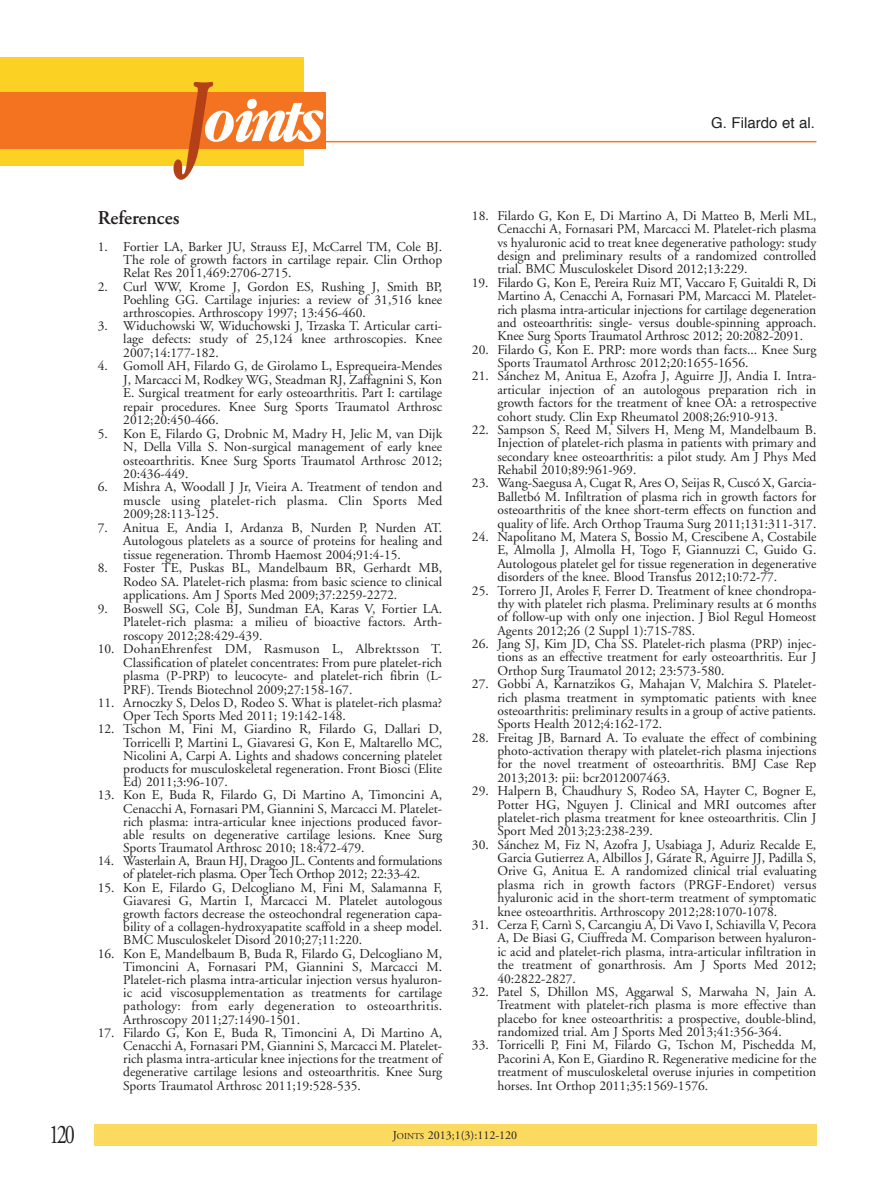
<style>
.page{position:relative;width:893px;height:1191px;background:#fff}
.page>*{position:absolute;margin:0;border:0;box-sizing:border-box;transform-origin:0 0}
.t1{font:italic 700 55.8px "Garamond Cond";letter-spacing:-.085em;color:#fff}
.t2{font:27px "Adobe Garamond";color:#231f20;scale:.75 1}
.t3{font:600 19.5px "Adobe Garamond";color:#231f20}
.t4{font:15px "Helvetica";color:#231f20}
.t5{font:13.5px/13.4px "Adobe Garamond";color:#231f20;text-align:justify}
.t6{font:13.5px/13.2px "Adobe Garamond";letter-spacing:-.02em;color:#231f20;text-align:center}
.t7{font:12px "Adobe Garamond";color:#231f20}
.s1{font-size:99.9px;color:#b44018}
.s2{font-size:9px}
</style>
<div class="page">
<hr style="left:176px;top:141px;width:640px;height:1px;background:#f47321">
<div style="left:94px;top:1124px;width:722px;height:21px;background:#fcd95f"></div>
<div style="left:0;top:57px;width:304px;height:109px;background:#fbd124"></div>
<div style="left:0;top:92px;width:326px;height:56px;background:#f47321"></div>
<h1 class="t1" style="left:181px;top:86px;width:140px"><span class="s1">J</span>oints</h1>
<h3 class="t3" style="left:98px;top:210px;width:83px">References</h3>
<p class="t5" style="left:123px;top:241px;width:320px;text-indent:-26px">1. Fortier LA, Barker JU, Strauss EJ, McCarrel TM, Cole BJ.<br>The role of growth factors in cartilage repair. Clin Orthop Relat Res 2011,469:2706-2715.</p>
<p class="t5" style="left:123px;top:281px;width:320px;text-indent:-26px">2. Curl WW, Krome J, Gordon ES, Rushing J, Smith BP, Poehling GG. Cartilage injuries: a review of 31,516 knee arthroscopies. Arthroscopy 1997; 13:456-460.</p>
<p class="t5" style="left:123px;top:320px;width:320px;text-indent:-26px">3. Widuchowski W, Widuchowski J, Trzaska T. Articular carti&shy;lage defects: study of 25,124 knee arthroscopies. Knee 2007;14:177-182.</p>
<p class="t5" style="left:123px;top:360px;width:320px;text-indent:-26px">4. Gomoll AH, Filardo G, de Girolamo L, Esprequeira-Mendes J, Marcacci M, Rodkey WG, Steadman RJ, Zaffagnini S, Kon E. Surgical treatment for early osteoarthritis. Part I: cartilage repair procedures. Knee Surg Sports Traumatol Arthrosc 2012;20:450-466.</p>
<p class="t5" style="left:123px;top:428px;width:320px;text-indent:-26px">5. Kon E, Filardo G, Drobnic M, Madry H, Jelic M, van Dijk N, Della Villa S. Non-surgical management of early knee osteoarthritis. Knee Surg Sports Traumatol Arthrosc 2012; 20:436-449.</p>
<p class="t5" style="left:123px;top:481px;width:320px;text-indent:-26px">6. Mishra A, Woodall J Jr, Vieira A. Treatment of tendon and muscle using platelet-rich plasma. Clin Sports Med 2009;28:113-125.</p>
<p class="t5" style="left:123px;top:522px;width:320px;text-indent:-26px">7. Anitua E, Andia I, Ardanza B, Nurden P, Nurden AT.<br>Autologous platelets as a source of proteins for healing and tissue regeneration. Thromb Haemost 2004;91:4-15.</p>
<p class="t5" style="left:123px;top:562px;width:320px;text-indent:-26px">8. Foster TE, Puskas BL, Mandelbaum BR, Gerhardt MB, Rodeo SA. Platelet-rich plasma: from basic science to clinical applications. Am J Sports Med 2009;37:2259-2272.</p>
<p class="t5" style="left:123px;top:603px;width:320px;text-indent:-26px">9. Boswell SG, Cole BJ, Sundman EA, Karas V, Fortier LA.<br>Platelet-rich plasma: a milieu of bioactive factors. Arth&shy;roscopy 2012;28:429-439.</p>
<p class="t5" style="left:123px;top:643px;width:320px;text-indent:-26px">10. DohanEhrenfest DM, Rasmuson L, Albrektsson T.<br>Classification of platelet concentrates: From pure platelet-rich plasma (P-PRP) to leucocyte- and platelet-rich fibrin (L-PRF). Trends Biotechnol 2009;27:158-167.</p>
<p class="t5" style="left:123px;top:697px;width:320px;text-indent:-26px">11. Arnoczky S, Delos D, Rodeo S. What is platelet-rich plasma?<br>Oper Tech Sports Med 2011; 19:142-148.</p>
<p class="t5" style="left:123px;top:723px;width:320px;text-indent:-26px">12. Tschon M, Fini M, Giardino R, Filardo G, Dallari D, Torricelli P, Martini L, Giavaresi G, Kon E, Maltarello MC, Nicolini A, Carpi A. Lights and shadows concerning platelet products for musculoskeletal regeneration. Front Biosci (Elite Ed) 2011;3:96-107.</p>
<p class="t5" style="left:123px;top:789px;width:320px;text-indent:-25px">13. Kon E, Buda R, Filardo G, Di Martino A, Timoncini A, Cenacchi A, Fornasari PM, Giannini S, Marcacci M. Platelet&shy;rich plasma: intra-articular knee injections produced favor&shy;able results on degenerative cartilage lesions. Knee Surg Sports Traumatol Arthrosc 2010; 18:472-479.</p>
<p class="t6" style="left:98px;top:855px;width:346px">14. Wasterlain A, Braun HJ, Dragoo JL. Contents and formulations of platelet-rich plasma. Oper Tech Orthop 2012; 22:33-42.</p>
<p class="t5" style="left:123px;top:882px;width:320px;text-indent:-25px">15. Kon E, Filardo G, Delcogliano M, Fini M, Salamanna F, Giavaresi G, Martin I, Marcacci M. Platelet autologous growth factors decrease the osteochondral regeneration capa&shy;bility of a collagen-hydroxyapatite scaffold in a sheep model.<br>BMC Musculoskelet Disord 2010;27;11:220.</p>
<p class="t5" style="left:123px;top:948px;width:320px;text-indent:-26px">16. Kon E, Mandelbaum B, Buda R, Filardo G, Delcogliano M, Timoncini A, Fornasari PM, Giannini S, Marcacci M.<br>Platelet-rich plasma intra-articular injection versus hyaluron&shy;ic acid viscosupplementation as treatments for cartilage pathology: from early degeneration to osteoarthritis.<br>Arthroscopy 2011;27:1490-1501.</p>
<p class="t5" style="left:123px;top:1027px;width:320px;text-indent:-25px">17. Filardo G, Kon E, Buda R, Timoncini A, Di Martino A, Cenacchi A, Fornasari PM, Giannini S, Marcacci M. Platelet&shy;rich plasma intra-articular knee injections for the treatment of degenerative cartilage lesions and osteoarthritis. Knee Surg Sports Traumatol Arthrosc 2011;19:528-535.</p>
<p class="t4" style="left:711px;top:116px;width:105px">G. Filardo et al.</p>
<p class="t5" style="left:497px;top:210px;width:320px;text-indent:-26px">18. Filardo G, Kon E, Di Martino A, Di Matteo B, Merli ML, Cenacchi A, Fornasari PM, Marcacci M. Platelet-rich plasma vs hyaluronic acid to treat knee degenerative pathology: study design and preliminary results of a randomized controlled trial. BMC Musculoskelet Disord 2012;13:229.</p>
<p class="t5" style="left:497px;top:277px;width:320px;text-indent:-26px">19. Filardo G, Kon E, Pereira Ruiz MT, Vaccaro F, Guitaldi R, Di Martino A, Cenacchi A, Fornasari PM, Marcacci M. Platelet&shy;rich plasma intra-articular injections for cartilage degeneration and osteoarthritis: single- versus double-spinning approach.<br>Knee Surg Sports Traumatol Arthrosc 2012; 20:2082-2091.</p>
<p class="t5" style="left:497px;top:344px;width:320px;text-indent:-26px">20. Filardo G, Kon E. PRP: more words than facts... Knee Surg<br>Sports Traumatol Arthrosc 2012;20:1655-1656.</p>
<p class="t5" style="left:497px;top:371px;width:320px;text-indent:-26px">21. Sánchez M, Anitua E, Azofra J, Aguirre JJ, Andia I. Intra&shy;articular injection of an autologous preparation rich in growth factors for the treatment of knee OA: a retrospective cohort study. Clin Exp Rheumatol 2008;26:910-913.</p>
<p class="t5" style="left:497px;top:424px;width:320px;text-indent:-26px">22. Sampson S, Reed M, Silvers H, Meng M, Mandelbaum B.<br>Injection of platelet-rich plasma in patients with primary and secondary knee osteoarthritis: a pilot study. Am J Phys Med Rehabil 2010;89:961-969.</p>
<p class="t5" style="left:497px;top:478px;width:320px;text-indent:-26px">23. Wang-Saegusa A, Cugat R, Ares O, Seijas R, Cuscó X, Garcia-Balletbó M. Infiltration of plasma rich in growth factors for osteoarthritis of the knee short-term effects on function and quality of life. Arch Orthop Trauma Surg 2011;131:311-317.</p>
<p class="t5" style="left:497px;top:531px;width:320px;text-indent:-26px">24. Napolitano M, Matera S, Bossio M, Crescibene A, Costabile E, Almolla J, Almolla H, Togo F, Giannuzzi C, Guido G.<br>Autologous platelet gel for tissue regeneration in degenerative disorders of the knee. Blood Transfus 2012;10:72-77.</p>
<p class="t5" style="left:497px;top:585px;width:320px;text-indent:-26px">25. Torrero JI, Aroles F, Ferrer D. Treatment of knee chondropa&shy;thy with platelet rich plasma. Preliminary results at 6 months of follow-up with only one injection. J Biol Regul Homeost Agents 2012;26 (2 Suppl 1):71S-78S.</p>
<p class="t5" style="left:497px;top:638px;width:320px;text-indent:-26px">26. Jang SJ, Kim JD, Cha SS. Platelet-rich plasma (PRP) injec&shy;tions as an effective treatment for early osteoarthritis. Eur J Orthop Surg Traumatol 2012; 23:573-580.</p>
<p class="t5" style="left:497px;top:678px;width:320px;text-indent:-26px">27. Gobbi A, Karnatzikos G, Mahajan V, Malchira S. Platelet&shy;rich plasma treatment in symptomatic patients with knee osteoarthritis: preliminary results in a group of active patients.<br>Sports Health 2012;4:162-172.</p>
<p class="t5" style="left:497px;top:732px;width:320px;text-indent:-26px">28. Freitag JB, Barnard A. To evaluate the effect of combining photo-activation therapy with platelet-rich plasma injections for the novel treatment of osteoarthritis. BMJ Case Rep 2013;2013: pii: bcr2012007463.</p>
<p class="t5" style="left:497px;top:785px;width:320px;text-indent:-26px">29. Halpern B, Chaudhury S, Rodeo SA, Hayter C, Bogner E, Potter HG, Nguyen J. Clinical and MRI outcomes after platelet-rich plasma treatment for knee osteoarthritis. Clin J Sport Med 2013;23:238-239.</p>
<p class="t5" style="left:497px;top:839px;width:320px;text-indent:-26px">30. Sánchez M, Fiz N, Azofra J, Usabiaga J, Aduriz Recalde E, Garcia Gutierrez A, Albillos J, Gárate R, Aguirre JJ, Padilla S, Orive G, Anitua E. A randomized clinical trial evaluating plasma rich in growth factors (PRGF-Endoret) versus hyaluronic acid in the short-term treatment of symptomatic knee osteoarthritis. Arthroscopy 2012;28:1070-1078.</p>
<p class="t5" style="left:497px;top:919px;width:320px;text-indent:-26px">31. Cerza F, Carnì S, Carcangiu A, Di Vavo I, Schiavilla V, Pecora A, De Biasi G, Ciuffreda M. Comparison between hyaluron&shy;ic acid and platelet-rich plasma, intra-articular infiltration in the treatment of gonarthrosis. Am J Sports Med 2012; 40:2822-2827.</p>
<p class="t5" style="left:497px;top:986px;width:320px;text-indent:-26px">32. Patel S, Dhillon MS, Aggarwal S, Marwaha N, Jain A.<br>Treatment with platelet-rich plasma is more effective than placebo for knee osteoarthritis: a prospective, double-blind, randomized trial. Am J Sports Med 2013;41:356-364.</p>
<p class="t5" style="left:497px;top:1039px;width:320px;text-indent:-26px">33. Torricelli P, Fini M, Filardo G, Tschon M, Pischedda M, Pacorini A, Kon E, Giardino R. Regenerative medicine for the treatment of musculoskeletal overuse injuries in competition horses. Int Orthop 2011;35:1569-1576.</p>
<h2 class="t2" style="left:49px;top:1123px;width:36px">120</h2>
<p class="t7" style="left:393px;top:1130px;width:126px">J<span class="s2">OINTS</span> 2013;1(3):112-120</p>
</div>
